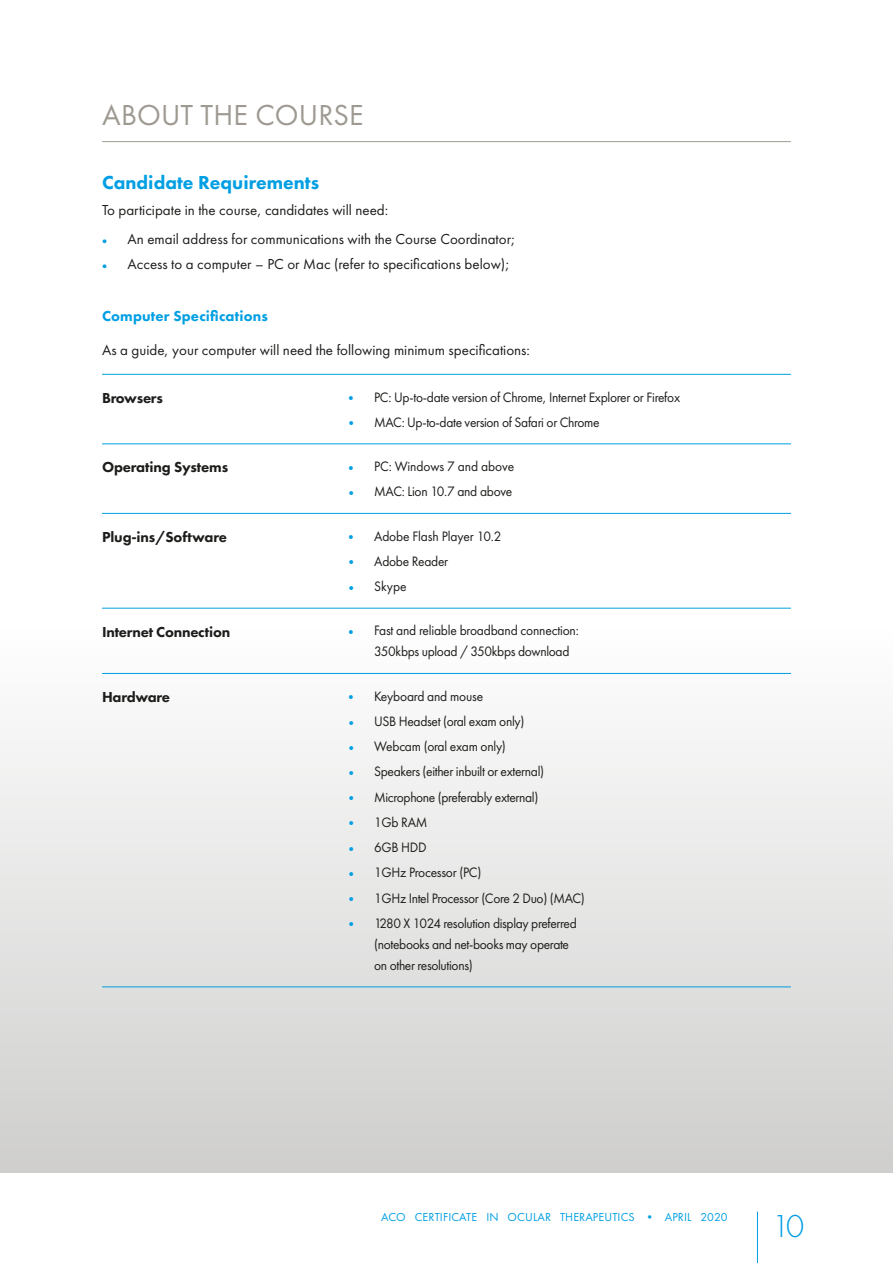
<style>
.page{position:relative;width:893px;height:1263px;background:#fff}
.page>*{position:absolute;margin:0;border:0;box-sizing:border-box;transform-origin:0 0}
.t1{font:300 33px "Futura PT";color:#009fe3}
.t2{font:30px "Futura PT";letter-spacing:.005em;color:#9e9a92}
.t3{font:800 19.5px "Futura PT";color:#009fe3}
.t4{font:15px "Futura PT";color:#1d1d1b}
.t5{font:800 15px "Futura PT";letter-spacing:-.015em;color:#1d1d1b}
.t6{font:800 15px "Futura PT";letter-spacing:.01em;color:#009fe3}
.t7{font:14.1px/21px "Futura PT";letter-spacing:-.025em;color:#1d1d1b;scale:.95 1}
.t8{font:12px "Futura PT";letter-spacing:.01em;color:#009fe3}
.s1{font-family:"Myriad Pro";font-size:18px;color:#009fe3}
.s2{font-family:"Myriad Pro";font-size:18.9px;color:#009fe3}
</style>
<div class="page">
<div style="left:0;top:0;width:892px;height:1172px;background:linear-gradient(to bottom,#fff,#dcdcdb)"></div>
<hr style="left:102px;top:141px;width:688px;height:1px;background:#9e9a92">
<hr style="left:757px;top:1212px;width:1px;height:51px;background:#009fe3">
<hr style="left:102px;top:374px;width:688px;height:1px;background:#009fe3">
<hr style="left:102px;top:443px;width:688px;height:1px;background:#009fe3">
<hr style="left:102px;top:513px;width:688px;height:1px;background:#009fe3">
<hr style="left:102px;top:608px;width:688px;height:1px;background:#009fe3">
<hr style="left:102px;top:673px;width:688px;height:1px;background:#009fe3">
<hr style="left:102px;top:987px;width:688px;height:1px;background:#009fe3">
<h2 class="t2" style="left:102px;top:102px;width:263px">ABOUT THE COURSE</h2>
<h3 class="t3" style="left:102px;top:175px;width:218px">Candidate Requirements</h3>
<p class="t4" style="left:102px;top:203px;width:288px">To participate in the course, candidates will need:</p>
<p class="t4" style="left:102px;top:233px;width:414px"><span class="s1">•</span> An email address for communications with the Course Coordinator;</p>
<p class="t4" style="left:102px;top:258px;width:409px"><span class="s1">•</span> Access to a computer – PC or Mac (refer to specifications below);</p>
<p class="t6" style="left:102px;top:310px;width:167px">Computer Specifications</p>
<p class="t4" style="left:102px;top:344px;width:429px">As a guide, your computer will need the following minimum specifications:</p>
<p class="t5" style="left:102px;top:391px;width:62px">Browsers</p>
<p class="t7" style="left:348px;top:387px;width:350px"><span class="s2">•</span> PC: Up-to-date version of Chrome, Internet Explorer or Firefox</p>
<p class="t7" style="left:348px;top:413px;width:266px"><span class="s2">•</span> MAC: Up-to-date version of Safari or Chrome</p>
<p class="t5" style="left:102px;top:461px;width:128px">Operating Systems</p>
<p class="t7" style="left:348px;top:457px;width:176px"><span class="s2">•</span> PC: Windows 7 and above</p>
<p class="t7" style="left:348px;top:482px;width:174px"><span class="s2">•</span> MAC: Lion 10.7 and above</p>
<p class="t5" style="left:102px;top:530px;width:126px">Plug-ins/Software</p>
<p class="t7" style="left:348px;top:526px;width:162px"><span class="s2">•</span> Adobe Flash Player 10.2</p>
<p class="t7" style="left:349px;top:552px;width:106px"><span class="s2">•</span> Adobe Reader</p>
<p class="t7" style="left:349px;top:577px;width:63px"><span class="s2">•</span> Skype</p>
<p class="t5" style="left:102px;top:625px;width:130px">Internet Connection</p>
<p class="t7" style="left:374px;top:621px;width:217px;text-indent:-26px"><span class="s2">•</span> Fast and reliable broadband connection:<br>350kbps upload / 350kbps download</p>
<p class="t5" style="left:102px;top:690px;width:69px">Hardware</p>
<p class="t7" style="left:348px;top:687px;width:143px"><span class="s2">•</span> Keyboard and mouse</p>
<p class="t7" style="left:348px;top:712px;width:186px"><span class="s2">•</span> USB Headset (oral exam only)</p>
<p class="t7" style="left:348px;top:737px;width:167px"><span class="s2">•</span> Webcam (oral exam only)</p>
<p class="t7" style="left:348px;top:762px;width:207px"><span class="s2">•</span> Speakers (either inbuilt or external)</p>
<p class="t7" style="left:348px;top:788px;width:201px"><span class="s2">•</span> Microphone (preferably external)</p>
<p class="t7" style="left:348px;top:813px;width:84px"><span class="s2">•</span> 1Gb RAM</p>
<p class="t7" style="left:348px;top:838px;width:84px"><span class="s2">•</span> 6GB HDD</p>
<p class="t7" style="left:348px;top:863px;width:141px"><span class="s2">•</span> 1GHz Processor (PC)</p>
<p class="t7" style="left:348px;top:888px;width:250px"><span class="s2">•</span> 1GHz Intel Processor (Core 2 Duo) (MAC)</p>
<p class="t7" style="left:374px;top:914px;width:215px;text-indent:-25px"><span class="s2">•</span> 1280 X 1024 resolution display preferred (notebooks and net-books may operate on other resolutions)</p>
<p class="t8" style="left:381px;top:1212px;width:348px">ACO CERTIFICATE IN OCULAR THERAPEUTICS • APRIL 2020</p>
<h1 class="t1" style="left:771px;top:1212px;width:34px">10</h1>
</div>
